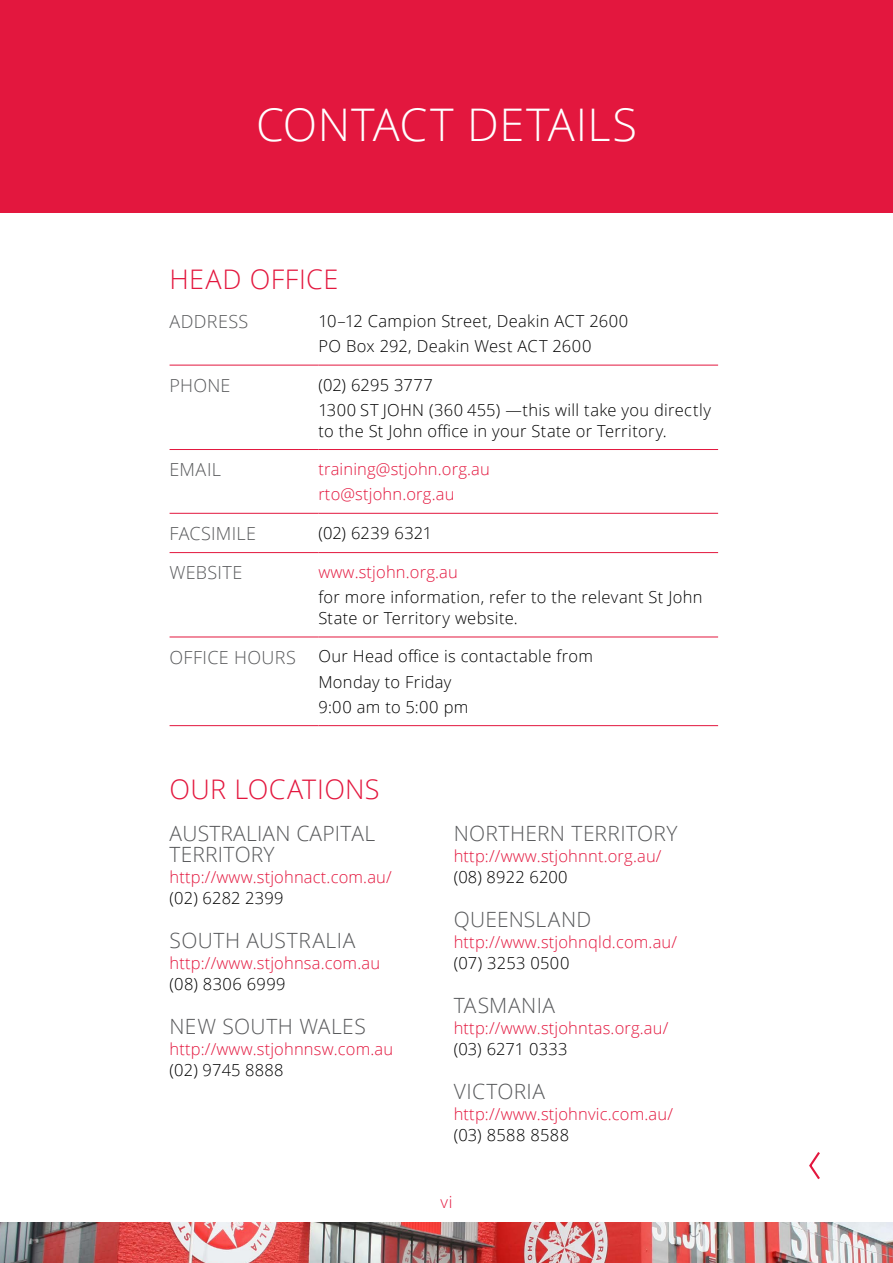
<style>
.page{position:relative;width:893px;height:1263px;background:#fff}
.page>*{position:absolute;margin:0;border:0;box-sizing:border-box;transform-origin:0 0}
.Heading_1{font:300 45px "Open Sans";letter-spacing:.01em;color:#fff}
.Heading_2_red{font:300 27px "Open Sans";letter-spacing:.015em;color:#e3173e}
.Heading_3{font:300 21px/21px "Open Sans";letter-spacing:.015em;color:#58595b}
.Heading_4_B80__12_pt{font:300 18px "Open Sans";letter-spacing:.015em;color:#58595b}
.Body_text{font:300 16.5px/21px "Open Sans";letter-spacing:.02em;color:#000}
.Body_text-2{font:300 16.5px "Open Sans";letter-spacing:.01em;color:#e3173e}
</style>
<div class="page">
<img style="left:0;top:1222px;width:893px;height:41px">
<svg style="left:809px;top:1152px;width:11px;height:28px"></svg>
<div style="left:0;top:0;width:893px;height:213px;background:#e3173e"></div>
<hr style="left:170px;top:365px;width:148px;height:1px;background:#e3173e">
<hr style="left:318px;top:365px;width:400px;height:1px;background:#e3173e">
<hr style="left:170px;top:449px;width:148px;height:1px;background:#e3173e">
<hr style="left:318px;top:449px;width:400px;height:1px;background:#e3173e">
<hr style="left:170px;top:513px;width:148px;height:1px;background:#e3173e">
<hr style="left:318px;top:513px;width:400px;height:1px;background:#e3173e">
<hr style="left:170px;top:552px;width:148px;height:1px;background:#e3173e">
<hr style="left:318px;top:552px;width:400px;height:1px;background:#e3173e">
<hr style="left:170px;top:637px;width:148px;height:1px;background:#e3173e">
<hr style="left:318px;top:637px;width:400px;height:1px;background:#e3173e">
<hr style="left:170px;top:725px;width:148px;height:1px;background:#e3173e">
<hr style="left:318px;top:725px;width:400px;height:1px;background:#e3173e">
<p class="Heading_1" style="left:256px;top:94px;width:382px">CONTACT DETAILS</p>
<p class="Heading_2_red" style="left:170px;top:260px;width:170px">HEAD OFFICE</p>
<p class="Heading_4_B80__12_pt" style="left:170px;top:309px;width:80px">ADDRESS</p>
<p class="Body_text" style="left:318px;top:310px;width:311px">10–12 Campion Street, Deakin ACT 2600</p>
<p class="Body_text" style="left:318px;top:335px;width:275px">PO Box 292, Deakin West ACT 2600</p>
<p class="Heading_4_B80__12_pt" style="left:170px;top:373px;width:63px">PHONE</p>
<p class="Body_text" style="left:318px;top:374px;width:116px">(02) 6295 3777</p>
<p class="Body_text" style="left:318px;top:399px;width:394px">1300 ST JOHN (360 455) —this will take you directly to the St John office in your State or Territory.</p>
<p class="Heading_4_B80__12_pt" style="left:170px;top:457px;width:53px">EMAIL</p>
<p class="Body_text-2" style="left:318px;top:458px;width:173px">training@stjohn.org.au</p>
<p class="Body_text-2" style="left:318px;top:483px;width:138px">rto@stjohn.org.au</p>
<p class="Heading_4_B80__12_pt" style="left:170px;top:521px;width:88px">FACSIMILE</p>
<p class="Body_text" style="left:318px;top:522px;width:116px">(02) 6239 6321</p>
<p class="Heading_4_B80__12_pt" style="left:170px;top:560px;width:74px">WEBSITE</p>
<p class="Body_text-2" style="left:318px;top:561px;width:141px">www.stjohn.org.au</p>
<p class="Body_text" style="left:318px;top:586px;width:386px">for more information, refer to the relevant St John<br>State or Territory website.</p>
<p class="Heading_4_B80__12_pt" style="left:170px;top:645px;width:128px">OFFICE HOURS</p>
<p class="Body_text" style="left:318px;top:645px;width:276px">Our Head office is contactable from</p>
<p class="Body_text" style="left:318px;top:671px;width:135px">Monday to Friday</p>
<p class="Body_text" style="left:318px;top:696px;width:152px">9:00 am to 5:00 pm</p>
<p class="Heading_2_red" style="left:170px;top:771px;width:211px">OUR LOCATIONS</p>
<p class="Heading_3" style="left:170px;top:822px;width:207px">AUSTRALIAN CAPITAL<br>TERRITORY</p>
<p class="Body_text-2" style="left:170px;top:865px;width:224px">http://www.stjohnact.com.au/</p>
<p class="Body_text" style="left:170px;top:887px;width:115px">(02) 6282 2399</p>
<p class="Heading_3" style="left:170px;top:929px;width:187px">SOUTH AUSTRALIA</p>
<p class="Body_text-2" style="left:170px;top:951px;width:212px">http://www.stjohnsa.com.au</p>
<p class="Body_text" style="left:170px;top:973px;width:118px">(08) 8306 6999</p>
<p class="Heading_3" style="left:170px;top:1015px;width:198px">NEW SOUTH WALES</p>
<p class="Body_text-2" style="left:170px;top:1037px;width:225px">http://www.stjohnnsw.com.au</p>
<p class="Body_text" style="left:170px;top:1059px;width:115px">(02) 9745 8888</p>
<p class="Heading_3" style="left:454px;top:822px;width:225px">NORTHERN TERRITORY</p>
<p class="Body_text-2" style="left:454px;top:844px;width:209px">http://www.stjohnnt.org.au/</p>
<p class="Body_text" style="left:454px;top:866px;width:115px">(08) 8922 6200</p>
<p class="Heading_3" style="left:454px;top:908px;width:139px">QUEENSLAND</p>
<p class="Body_text-2" style="left:454px;top:930px;width:225px">http://www.stjohnqld.com.au/</p>
<p class="Body_text" style="left:454px;top:952px;width:117px">(07) 3253 0500</p>
<p class="Heading_3" style="left:454px;top:994px;width:103px">TASMANIA</p>
<p class="Body_text-2" style="left:454px;top:1016px;width:216px">http://www.stjohntas.org.au/</p>
<p class="Body_text" style="left:454px;top:1038px;width:115px">(03) 6271 0333</p>
<p class="Heading_3" style="left:454px;top:1080px;width:93px">VICTORIA</p>
<p class="Body_text-2" style="left:454px;top:1103px;width:221px">http://www.stjohnvic.com.au/</p>
<p class="Body_text" style="left:454px;top:1124px;width:117px">(03) 8588 8588</p>
<p class="Body_text-2" style="left:440px;top:1190px;width:13px">vi</p>
</div>
